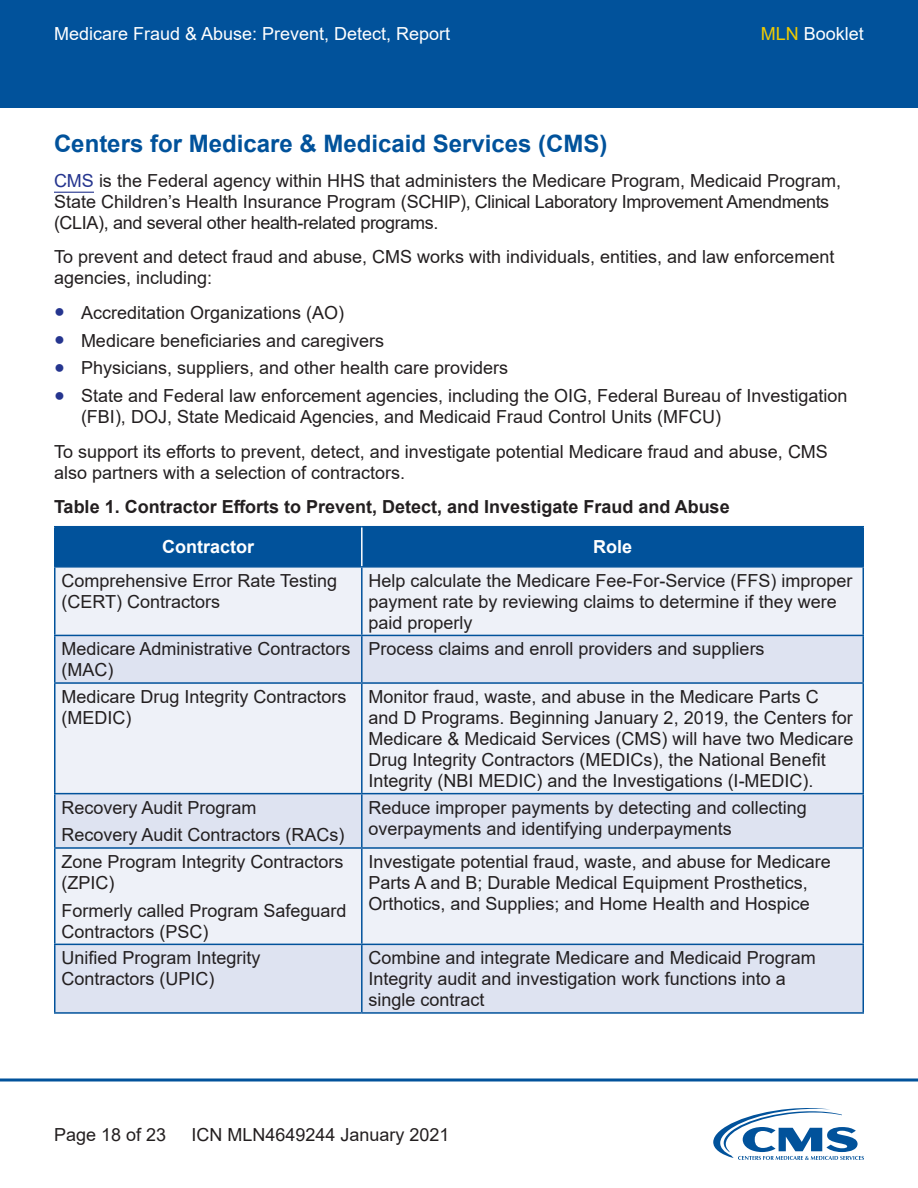
<style>
.page{position:relative;width:918px;height:1188px;background:#fff}
.page>*{position:absolute;margin:0;border:0;box-sizing:border-box;transform-origin:0 0}
.t1{font:700 24px "Arial";color:#01529b}
.Table_Text{font:18px/21px "Arial";color:#231f20}
.t2{font:700 18px "Arial";color:#231f20}
.t3{font:18px "Arial";color:#fff}
.Table_Header{font:700 18px "Arial";color:#fff}
.s1{color:#f0cb02}
.s2{color:#25358f}
</style>
<div class="page">
<div style="left:0;top:0;width:918px;height:108px;background:#01529b"></div>
<svg style="left:0;top:1078px;width:918px;height:4px;background:#407db3"></svg>
<svg style="left:713px;top:1108px;width:151px;height:52px"></svg>
<hr style="left:54px;top:192px;width:40px;height:1px;background:#25358f">
<div style="left:56px;top:527px;width:806px;height:39px;background:#01529b"></div>
<div style="left:56px;top:568px;width:806px;height:67px;background:#eef1f8"></div>
<svg style="left:56px;top:636px;width:806px;height:376px;background:#e6eaf4"></svg>
<hr style="left:54px;top:568px;width:2px;height:67px;background:#01529b">
<hr style="left:361px;top:568px;width:2px;height:67px;background:#01529b">
<hr style="left:862px;top:568px;width:2px;height:67px;background:#01529b">
<hr style="left:54px;top:635px;width:308px;height:1px;background:#01529b">
<hr style="left:54px;top:636px;width:2px;height:46px;background:#01529b">
<hr style="left:362px;top:635px;width:502px;height:1px;background:#01529b">
<hr style="left:361px;top:636px;width:2px;height:46px;background:#01529b">
<hr style="left:862px;top:636px;width:2px;height:46px;background:#01529b">
<hr style="left:54px;top:682px;width:308px;height:2px;background:#01529b">
<hr style="left:54px;top:684px;width:2px;height:109px;background:#01529b">
<hr style="left:362px;top:682px;width:502px;height:2px;background:#01529b">
<hr style="left:361px;top:684px;width:2px;height:109px;background:#01529b">
<hr style="left:862px;top:684px;width:2px;height:109px;background:#01529b">
<hr style="left:54px;top:793px;width:308px;height:1px;background:#01529b">
<hr style="left:54px;top:794px;width:2px;height:53px;background:#01529b">
<hr style="left:362px;top:793px;width:502px;height:1px;background:#01529b">
<hr style="left:361px;top:794px;width:2px;height:53px;background:#01529b">
<hr style="left:862px;top:794px;width:2px;height:53px;background:#01529b">
<hr style="left:54px;top:847px;width:308px;height:2px;background:#01529b">
<hr style="left:54px;top:849px;width:2px;height:95px;background:#01529b">
<hr style="left:362px;top:847px;width:502px;height:2px;background:#01529b">
<hr style="left:361px;top:849px;width:2px;height:95px;background:#01529b">
<hr style="left:862px;top:849px;width:2px;height:95px;background:#01529b">
<hr style="left:54px;top:944px;width:308px;height:1px;background:#01529b">
<hr style="left:54px;top:945px;width:2px;height:67px;background:#01529b">
<hr style="left:362px;top:944px;width:502px;height:1px;background:#01529b">
<hr style="left:361px;top:945px;width:2px;height:67px;background:#01529b">
<hr style="left:862px;top:945px;width:2px;height:67px;background:#01529b">
<hr style="left:54px;top:1012px;width:308px;height:2px;background:#01529b">
<hr style="left:362px;top:1012px;width:502px;height:2px;background:#01529b">
<hr style="left:54px;top:526px;width:308px;height:1px;background:#01529b">
<hr style="left:54px;top:527px;width:2px;height:39px;background:#01529b">
<hr style="left:362px;top:526px;width:502px;height:1px;background:#01529b">
<hr style="left:862px;top:527px;width:2px;height:39px;background:#01529b">
<hr style="left:54px;top:566px;width:308px;height:2px;background:#01529b">
<hr style="left:362px;top:566px;width:502px;height:2px;background:#01529b">
<hr style="left:361px;top:527px;width:2px;height:39px;background:#fff">
<p class="t3" style="left:54px;top:21px;width:398px">Medicare Fraud &amp; Abuse: Prevent, Detect, Report</p>
<p class="t3" style="left:761px;top:21px;width:105px"><span class="s1">MLN</span> Booklet</p>
<h3 class="t1" style="left:54px;top:127px;width:555px">Centers for Medicare &amp; Medicaid Services (CMS)</h3>
<p class="Table_Text" style="left:54px;top:170px;width:789px"><span class="s2">CMS</span> is the Federal agency within HHS that administers the Medicare Program, Medicaid Program,<br>State Children’s Health Insurance Program (SCHIP), Clinical Laboratory Improvement Amendments (CLIA), and several other health-related programs.</p>
<p class="Table_Text" style="left:54px;top:247px;width:782px">To prevent and detect fraud and abuse, CMS works with individuals, entities, and law enforcement agencies, including:</p>
<p class="Table_Text" style="left:54px;top:302px;width:292px"><span class="s2">●</span> Accreditation Organizations (AO)</p>
<p class="Table_Text" style="left:54px;top:330px;width:332px"><span class="s2">●</span> Medicare beneficiaries and caregivers</p>
<p class="Table_Text" style="left:54px;top:358px;width:456px"><span class="s2">●</span> Physicians, suppliers, and other health care providers</p>
<p class="Table_Text" style="left:81px;top:385px;width:768px;text-indent:-27px"><span class="s2">●</span> State and Federal law enforcement agencies, including the OIG, Federal Bureau of Investigation (FBI), DOJ, State Medicaid Agencies, and Medicaid Fraud Control Units (MFCU)</p>
<p class="Table_Text" style="left:54px;top:441px;width:775px">To support its efforts to prevent, detect, and investigate potential Medicare fraud and abuse, CMS also partners with a selection of contractors.</p>
<p class="t2" style="left:54px;top:494px;width:677px">Table 1. Contractor Efforts to Prevent, Detect, and Investigate Fraud and Abuse</p>
<p class="Table_Header" style="left:162px;top:534px;width:93px">Contractor</p>
<p class="Table_Header" style="left:593px;top:534px;width:41px">Role</p>
<p class="Table_Text" style="left:61px;top:570px;width:277px">Comprehensive Error Rate Testing (CERT) Contractors</p>
<p class="Table_Text" style="left:369px;top:570px;width:486px">Help calculate the Medicare Fee-For-Service (FFS) improper payment rate by reviewing claims to determine if they were paid properly</p>
<p class="Table_Text" style="left:61px;top:638px;width:291px">Medicare Administrative Contractors (MAC)</p>
<p class="Table_Text" style="left:369px;top:638px;width:398px">Process claims and enroll providers and suppliers</p>
<p class="Table_Text" style="left:61px;top:686px;width:287px">Medicare Drug Integrity Contractors (MEDIC)</p>
<p class="Table_Text" style="left:369px;top:686px;width:487px">Monitor fraud, waste, and abuse in the Medicare Parts C<br>and D Programs. Beginning January 2, 2019, the Centers for Medicare &amp; Medicaid Services (CMS) will have two Medicare Drug Integrity Contractors (MEDICs), the National Benefit Integrity (NBI MEDIC) and the Investigations (I-MEDIC).</p>
<p class="Table_Text" style="left:61px;top:797px;width:197px">Recovery Audit Program</p>
<p class="Table_Text" style="left:61px;top:824px;width:285px">Recovery Audit Contractors (RACs)</p>
<p class="Table_Text" style="left:369px;top:797px;width:440px">Reduce improper payments by detecting and collecting overpayments and identifying underpayments</p>
<p class="Table_Text" style="left:61px;top:851px;width:284px">Zone Program Integrity Contractors (ZPIC)</p>
<p class="Table_Text" style="left:61px;top:900px;width:287px">Formerly called Program Safeguard<br>Contractors (PSC)</p>
<p class="Table_Text" style="left:369px;top:851px;width:464px">Investigate potential fraud, waste, and abuse for Medicare<br>Parts A and B; Durable Medical Equipment Prosthetics,<br>Orthotics, and Supplies; and Home Health and Hospice</p>
<p class="Table_Text" style="left:61px;top:947px;width:201px">Unified Program Integrity<br>Contractors (UPIC)</p>
<p class="Table_Text" style="left:369px;top:947px;width:449px">Combine and integrate Medicare and Medicaid Program<br>Integrity audit and investigation work functions into a single contract</p>
<p class="Table_Text" style="left:54px;top:1124px;width:114px">Page 18 of 23</p>
<p class="Table_Text" style="left:192px;top:1124px;width:260px">ICN MLN4649244 January 2021</p>
</div>
